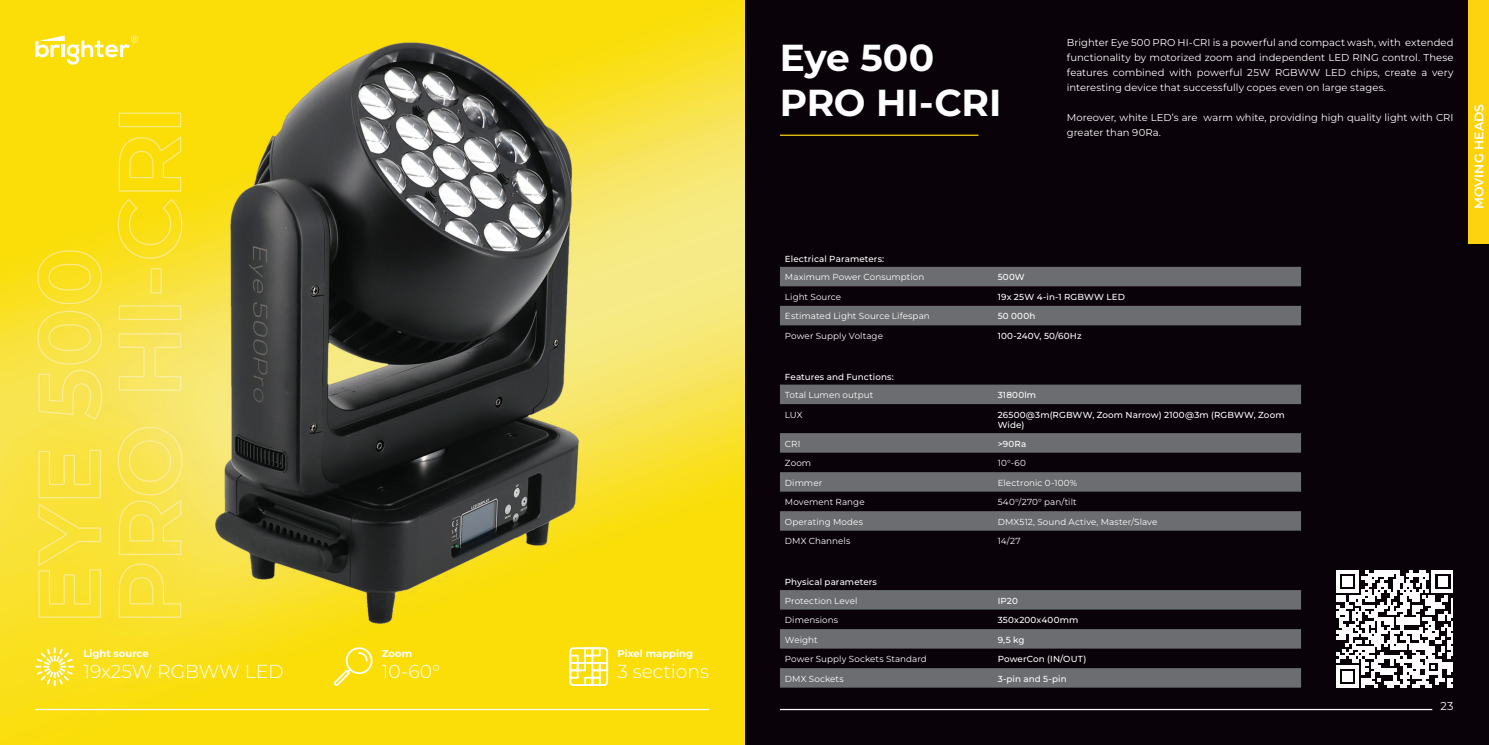
<style>
.page{position:relative;width:1489px;height:745px;background:#fff}
.page>*{position:absolute;margin:0;border:0;box-sizing:border-box;transform-origin:0 0}
.t1{font:700 37.5px "Montserrat";letter-spacing:-.005em;color:#fff}
.t2{font:300 18.75px "Montserrat";color:#fff}
.t3{font:600 12.5px "Montserrat";color:#fff}
.t4{font:11.25px "Montserrat";color:#fff}
.t5{font:10px/15px "Montserrat";letter-spacing:.005em;color:#fff;text-align:justify}
.t6{font:700 10px "Montserrat";color:#fff}
.t7{font:8.75px "Montserrat";letter-spacing:.01em;color:#fff}
.t8{font:500 8.75px "Montserrat";letter-spacing:.015em;color:#fff}
</style>
<div class="page">
<div style="left:733px;top:0;width:755px;height:744px;background:#090208"></div>
<hr style="left:780px;top:708px;width:651px;height:1px;background:#fff">
<div style="left:1468px;top:0;width:20px;height:243px;background:#fdd20e"></div>
<hr style="left:780px;top:134px;width:198px;height:2px;background:#fdd20e">
<img style="left:0;top:0;width:744px;height:744px">
<svg style="left:334px;top:647px;width:38px;height:38px"></svg>
<svg style="left:35px;top:647px;width:39px;height:38px"></svg>
<svg style="left:569px;top:647px;width:39px;height:38px"></svg>
<svg style="left:35px;top:35px;width:103px;height:30px"></svg>
<hr style="left:35px;top:708px;width:674px;height:1px;background:#fff">
<svg style="left:1336px;top:570px;width:116px;height:117px"></svg>
<svg style="left:780px;top:590px;width:520px;height:97px;fill:#6c6d70"></svg>
<svg style="left:780px;top:267px;width:520px;height:58px"></svg>
<svg style="left:780px;top:384px;width:520px;height:146px;fill:#656568"></svg>
<p class="t6" style="left:83px;top:646px;width:67px">Light source</p>
<p class="t2" style="left:83px;top:658px;width:202px">19x25W RGBWW LED</p>
<p class="t6" style="left:382px;top:646px;width:32px">Zoom</p>
<p class="t2" style="left:382px;top:658px;width:59px">10-60°</p>
<p class="t6" style="left:617px;top:646px;width:77px">Pixel mapping</p>
<p class="t2" style="left:617px;top:658px;width:93px">3 sections</p>
<p class="t1" style="left:780px;top:31px;width:156px">Eye 500</p>
<p class="t1" style="left:780px;top:76px;width:223px">PRO HI-CRI</p>
<p class="t5" style="left:1066px;top:35px;width:388px">Brighter Eye 500 PRO HI-CRI is a powerful and compact wash, with extended functionality by motorized zoom and independent LED RING control. These features combined with powerful 25W RGBWW LED chips, create a very interesting device that successfully copes even on large stages.</p>
<p class="t5" style="left:1066px;top:110px;width:388px">Moreover, white LED’s are warm white, providing high quality light with CRI greater than 90Ra.</p>
<p class="t8" style="left:785px;top:252px;width:101px">Electrical Parameters:</p>
<p class="t7" style="left:785px;top:271px;width:141px">Maximum Power Consumption</p>
<p class="t8" style="left:997px;top:271px;width:29px">500W</p>
<p class="t7" style="left:785px;top:291px;width:58px">Light Source</p>
<p class="t8" style="left:997px;top:290px;width:129px">19x 25W 4-in-1 RGBWW LED</p>
<p class="t7" style="left:785px;top:310px;width:146px">Estimated Light Source Lifespan</p>
<p class="t8" style="left:997px;top:310px;width:39px">50 000h</p>
<p class="t7" style="left:785px;top:330px;width:100px">Power Supply Voltage</p>
<p class="t8" style="left:997px;top:329px;width:85px">100-240V, 50/60Hz</p>
<p class="t8" style="left:785px;top:370px;width:110px">Features and Functions:</p>
<p class="t7" style="left:785px;top:389px;width:90px">Total Lumen output</p>
<p class="t8" style="left:997px;top:389px;width:40px">31800lm</p>
<p class="t7" style="left:785px;top:408px;width:19px">LUX</p>
<p class="t8" style="left:997px;top:408px;width:288px">26500@3m(RGBWW, Zoom Narrow) 2100@3m (RGBWW, Zoom</p>
<p class="t8" style="left:997px;top:419px;width:28px">Wide)</p>
<p class="t7" style="left:785px;top:437px;width:17px">CRI</p>
<p class="t8" style="left:997px;top:437px;width:30px">&gt;90Ra</p>
<p class="t7" style="left:785px;top:457px;width:28px">Zoom</p>
<p class="t7" style="left:997px;top:457px;width:30px">10°-60</p>
<p class="t7" style="left:785px;top:476px;width:39px">Dimmer</p>
<p class="t7" style="left:997px;top:476px;width:81px">Electronic 0-100%</p>
<p class="t7" style="left:785px;top:496px;width:81px">Movement Range</p>
<p class="t7" style="left:997px;top:496px;width:80px">540°/270° pan/tilt</p>
<p class="t7" style="left:785px;top:515px;width:79px">Operating Modes</p>
<p class="t7" style="left:997px;top:515px;width:161px">DMX512, Sound Active, Master/Slave</p>
<p class="t7" style="left:785px;top:535px;width:67px">DMX Channels</p>
<p class="t7" style="left:997px;top:535px;width:24px">14/27</p>
<p class="t8" style="left:785px;top:575px;width:93px">Physical parameters</p>
<p class="t7" style="left:785px;top:594px;width:74px">Protection Level</p>
<p class="t8" style="left:997px;top:594px;width:22px">IP20</p>
<p class="t7" style="left:785px;top:613px;width:55px">Dimensions</p>
<p class="t8" style="left:997px;top:613px;width:82px">350x200x400mm</p>
<p class="t7" style="left:785px;top:633px;width:34px">Weight</p>
<p class="t8" style="left:997px;top:633px;width:28px">9,5 kg</p>
<p class="t7" style="left:785px;top:652px;width:143px">Power Supply Sockets Standard</p>
<p class="t8" style="left:997px;top:652px;width:90px">PowerCon (IN/OUT)</p>
<p class="t7" style="left:785px;top:672px;width:60px">DMX Sockets</p>
<p class="t8" style="left:997px;top:672px;width:70px">3-pin and 5-pin</p>
<p class="t4" style="left:1440px;top:697px;width:15px">23</p>
<p class="t3" style="left:1469px;top:209px;width:107px;rotate:-90deg">MOVING HEADS</p>
</div>
